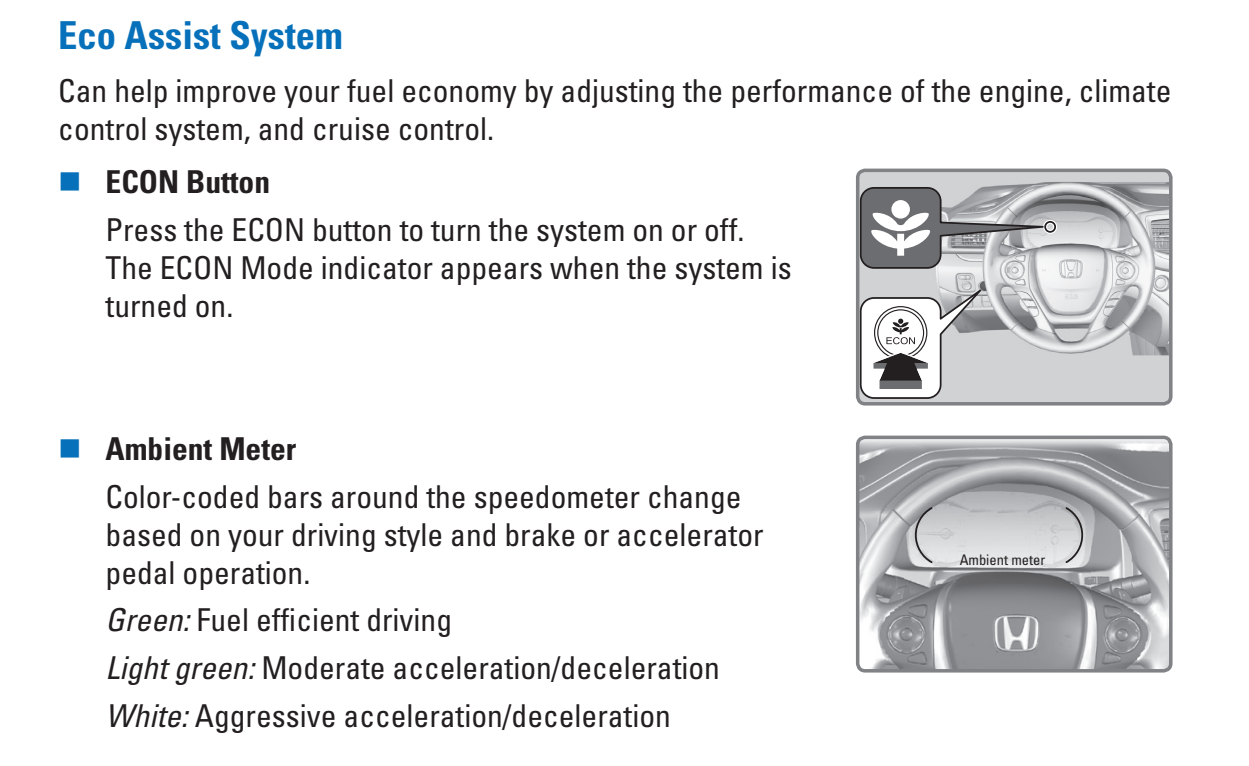
<style>
.page{position:relative;width:1249px;height:766px;background:#fff}
.page>*{position:absolute;margin:0;border:0;box-sizing:border-box;transform-origin:0 0}
.t1{font:700 condensed 38.5px "Univers LT Std";color:#0770ba}
.t2{font:condensed 31.5px/37.8px "Univers LT Std";color:#231f20}
.t3{font:700 condensed 31.5px "Univers LT Std";color:#231f20}
.t4{font:condensed 14.7px "Univers LT Std";color:#231f20}
.s1{font-style:italic}
</style>
<div class="page">
<div style="left:861px;top:173px;width:306px;height:227px;background:#d1d2d4"></div>
<img style="left:929px;top:182px;width:238px;height:173px">
<svg style="left:861px;top:187px;width:196px;height:81px;background:#a2a2a5"></svg>
<svg style="left:861px;top:281px;width:125px;height:117px"></svg>
<div style="left:856px;top:168px;width:316px;height:237px;border:4px solid #808285;border-radius:8px"></div>
<img style="left:861px;top:440px;width:306px;height:227px">
<svg style="left:1065px;top:507px;width:18px;height:55px"></svg>
<svg style="left:915px;top:507px;width:17px;height:55px"></svg>
<div style="left:856px;top:435px;width:316px;height:237px;border:4px solid #808285;border-radius:8px"></div>
<p class="t1" style="left:58px;top:11px;width:286px">Eco Assist System</p>
<p class="t2" style="left:58px;top:72px;width:1114px">Can help improve your fuel economy by adjusting the performance of the engine, climate control system, and cruise control.</p>
<p class="t3" style="left:106px;top:162px;width:166px">ECON Button</p>
<p class="t2" style="left:106px;top:210px;width:687px">Press the ECON button to turn the system on or off.<br>The ECON Mode indicator appears when the system is turned on.</p>
<p class="t3" style="left:106px;top:429px;width:192px">Ambient Meter</p>
<p class="t2" style="left:106px;top:477px;width:659px">Color-coded bars around the speedometer change based on your driving style and brake or accelerator pedal operation.</p>
<p class="t2" style="left:106px;top:595px;width:616px;line-height:47.9px"><span class="s1">Green:</span> Fuel efficient driving<br><span class="s1">Light green:</span> Moderate acceleration/deceleration<br><span class="s1">White:</span> Aggressive acceleration/deceleration</p>
<p class="t4" style="left:959px;top:550px;width:87px">Ambient meter</p>
</div>
